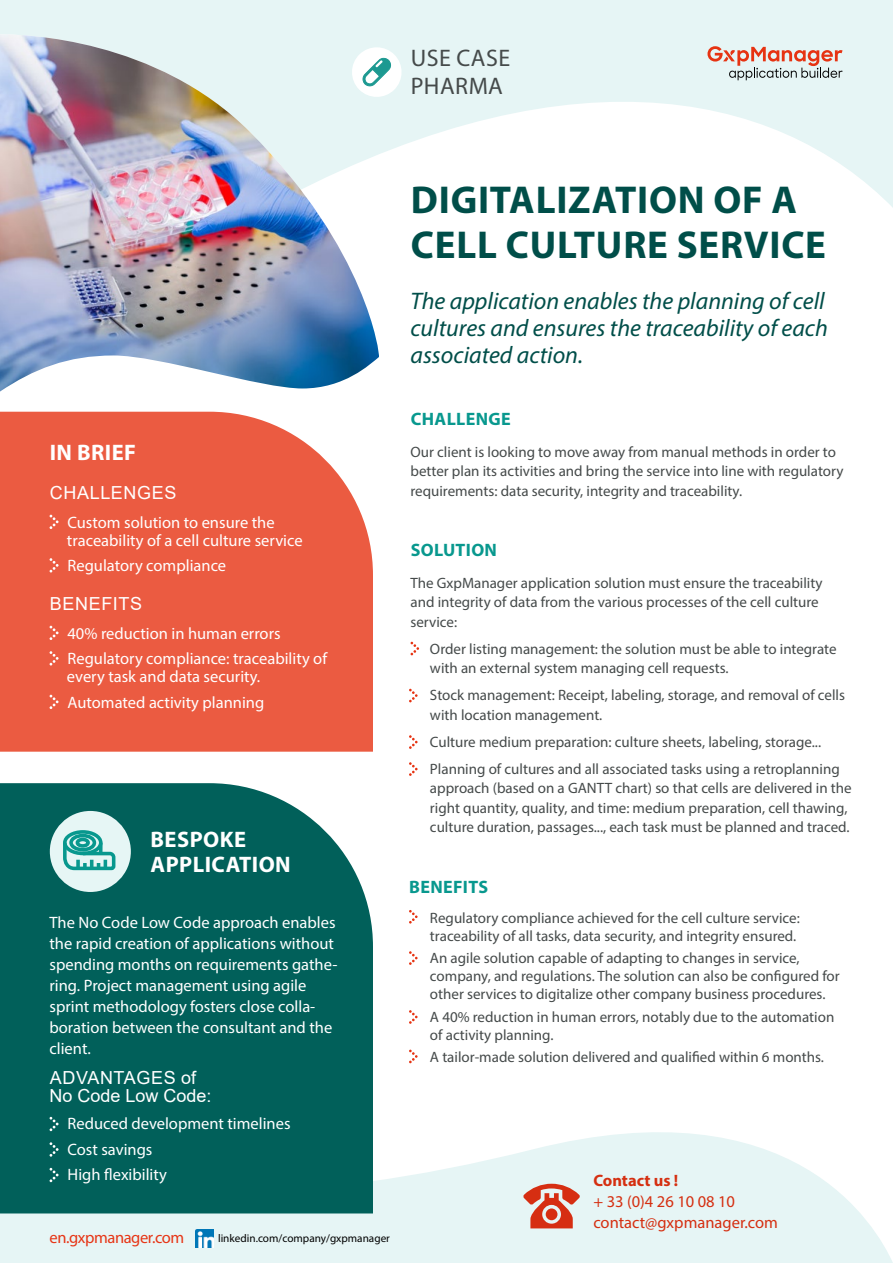
<style>
.page{position:relative;width:893px;height:1263px;background:#fff}
.page>*{position:absolute;margin:0;border:0;box-sizing:border-box;transform-origin:0 0}
.t1{font:700 39px/45px "Myriad Pro";letter-spacing:.02em;color:#004e49}
.t2{font:italic 24px/27px "Myriad Pro";color:#004e49}
.t3{font:24px/27.6px "Myriad Pro";letter-spacing:.02em;color:#454a4a}
.t4{font:700 22.5px/25.5px "Myriad Pro";letter-spacing:.02em;color:#fff}
.t5{font:18px/18px "Arial";color:#fff}
.t6{font:700 18px "Myriad Pro";letter-spacing:.02em;color:#08988e}
.t7{font:18px "Arial";letter-spacing:.035em;color:#fff}
.t8{font:16.5px/21px "Myriad Pro";color:#fff}
.t9{font:16.5px/21px "Myriad Pro";color:#d52f11}
.t10{font:16.5px "Myriad Pro";letter-spacing:-.025em;color:#e63516}
.t11{font:700 16.5px "Myriad Pro";color:#d52f11}
.t12{font:15px/19.5px "Myriad Pro";color:#454a4a}
.t13{font:11.25px "Myriad Pro";color:#000}
.s1{color:#e63616}
</style>
<div class="page">
<svg style="left:0;top:0;width:893px;height:208px;fill:#e6f5f5"></svg>
<svg style="left:707px;top:46px;width:136px;height:34px;background:#d7c0b9"></svg>
<div style="left:0;top:412px;width:373px;height:340px;background:#eb5b41"></div>
<svg style="left:0;top:1132px;width:893px;height:131px;fill:#e6f5f5"></svg>
<div style="left:0;top:783px;width:373px;height:430px;background:#01605a"></div>
<svg style="left:50px;top:515px;width:9px;height:14px"></svg>
<svg style="left:50px;top:558px;width:9px;height:14px"></svg>
<svg style="left:50px;top:626px;width:9px;height:14px"></svg>
<svg style="left:50px;top:651px;width:9px;height:14px"></svg>
<svg style="left:50px;top:695px;width:9px;height:14px"></svg>
<svg style="left:50px;top:1117px;width:9px;height:14px"></svg>
<svg style="left:50px;top:1142px;width:9px;height:15px"></svg>
<svg style="left:50px;top:1168px;width:9px;height:14px"></svg>
<div style="left:50px;top:811px;width:81px;height:81px;background:#e6f6f5;border-radius:50%"></div>
<div style="left:63px;top:830px;width:40px;height:25px;border:4px solid #08988e;border-radius:50%"></div>
<div style="left:69px;top:834px;width:27px;height:17px;border:4px solid #08988e;border-radius:50%"></div>
<div style="left:76px;top:838px;width:14px;height:10px;border:4px solid #08988e;border-radius:50%"></div>
<svg style="left:63px;top:839px;width:53px;height:32px"></svg>
<svg style="left:523px;top:1184px;width:57px;height:44px;background:#dc8575"></svg>
<img style="left:195px;top:1229px;width:19px;height:18px">
<img style="left:0;top:34px;width:380px;height:358px">
<svg style="left:349px;top:45px;width:55px;height:54px"></svg>
<svg style="left:411px;top:642px;width:8px;height:13px"></svg>
<svg style="left:409px;top:689px;width:9px;height:13px"></svg>
<svg style="left:409px;top:735px;width:9px;height:14px"></svg>
<svg style="left:409px;top:762px;width:9px;height:14px"></svg>
<svg style="left:409px;top:910px;width:9px;height:13px"></svg>
<svg style="left:409px;top:951px;width:9px;height:14px"></svg>
<svg style="left:409px;top:1010px;width:9px;height:14px"></svg>
<svg style="left:409px;top:1050px;width:9px;height:13px"></svg>
<h2 class="t3" style="left:411px;top:44px;width:101px">USE CASE<br>PHARMA</h2>
<h3 class="t4" style="left:50px;top:439px;width:88px">IN BRIEF</h3>
<p class="t7" style="left:50px;top:480px;width:128px">CHALLENGES</p>
<p class="t8" style="left:67px;top:513px;width:237px;line-height:18px">Custom solution to ensure the traceability of a cell culture service</p>
<p class="t8" style="left:67px;top:555px;width:160px">Regulatory compliance</p>
<p class="t7" style="left:50px;top:591px;width:94px">BENEFITS</p>
<p class="t8" style="left:67px;top:620px;width:261px;line-height:25.5px">40% reduction in human errors<br>Regulatory compliance: traceability of</p>
<p class="t8" style="left:67px;top:663px;width:199px;line-height:25.5px">every task and data security.<br>Automated activity planning</p>
<h3 class="t4" style="left:151px;top:825px;width:142px">BESPOKE<br>APPLICATION</h3>
<p class="t8" style="left:49px;top:912px;width:290px">The No Code Low Code approach enables the rapid creation of applications without spending months on requirements gathe&shy;ring. Project management using agile sprint methodology fosters close colla&shy;boration between the consultant and the client.</p>
<p class="t5" style="left:49px;top:1069px;width:164px">ADVANTAGES of<br>No Code Low Code:</p>
<p class="t8" style="left:67px;top:1110px;width:225px;line-height:25.5px">Reduced development timelines<br>Cost savings<br>High flexibility</p>
<p class="t10" style="left:50px;top:1228px;width:136px">en.gxp<span class="s1">manage</span>r.com</p>
<p class="t13" style="left:218px;top:1231px;width:173px">linkedin.com/company/gxpmanager</p>
<h1 class="t1" style="left:411px;top:176px;width:417px">DIGITALIZATION OF A<br>CELL CULTURE SERVICE</h1>
<h2 class="t2" style="left:410px;top:287px;width:419px">The application enables the planning of cell cultures and ensures the traceability of each associated action.</h2>
<p class="t6" style="left:411px;top:407px;width:102px">CHALLENGE</p>
<p class="t12" style="left:410px;top:442px;width:434px">Our client is looking to move away from manual methods in order to better plan its activities and bring the service into line with regulatory requirements: data security, integrity and traceability.</p>
<p class="t6" style="left:411px;top:538px;width:88px">SOLUTION</p>
<p class="t12" style="left:410px;top:573px;width:414px">The GxpManager application solution must ensure the traceability and integrity of data from the various processes of the cell culture service:</p>
<p class="t12" style="left:430px;top:639px;width:408px">Order listing management: the solution must be able to integrate with an external system managing cell requests.</p>
<p class="t12" style="left:430px;top:685px;width:417px">Stock management: Receipt, labeling, storage, and removal of cells with location management.</p>
<p class="t12" style="left:430px;top:728px;width:411px;line-height:27px">Culture medium preparation: culture sheets, labeling, storage...<br>Planning of cultures and all associated tasks using a retroplanning</p>
<p class="t12" style="left:430px;top:778px;width:423px">approach (based on a GANTT chart) so that cells are delivered in the right quantity, quality, and time: medium preparation, cell thawing, culture duration, passages..., each task must be planned and traced.</p>
<p class="t6" style="left:409px;top:875px;width:81px">BENEFITS</p>
<p class="t12" style="left:430px;top:908px;width:371px;line-height:18px">Regulatory compliance achieved for the cell culture service: traceability of all tasks, data security, and integrity ensured.</p>
<p class="t12" style="left:430px;top:949px;width:411px;line-height:18px">An agile solution capable of adapting to changes in service, company, and regulations. The solution can also be configured for other services to digitalize other company business procedures.</p>
<p class="t12" style="left:430px;top:1007px;width:406px;line-height:18px">A 40% reduction in human errors, notably due to the automation of activity planning.</p>
<p class="t12" style="left:430px;top:1047px;width:395px">A tailor-made solution delivered and qualified within 6 months.</p>
<p class="t11" style="left:593px;top:1170px;width:86px">Contact us !</p>
<p class="t9" style="left:593px;top:1191px;width:186px">+ 33 (0)4 26 10 08 10 contact@gxpmanager.com</p>
</div>
